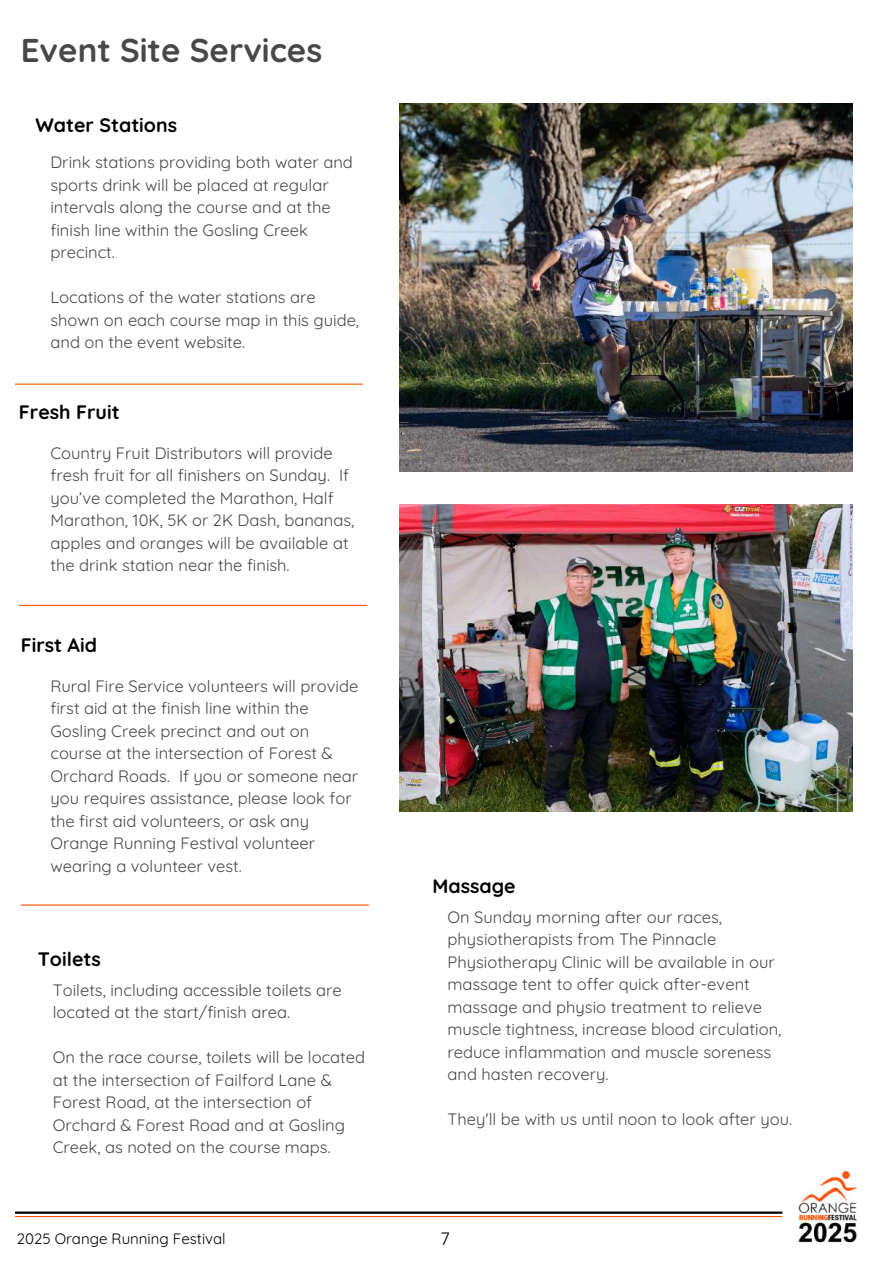
<style>
.page{position:relative;width:894px;height:1264px;background:#fff}
.page>*{position:absolute;margin:0;border:0;box-sizing:border-box;transform-origin:0 0}
.t1{font:700 33px "Quicksand";color:#484848}
.t2{font:700 19.5px "Quicksand";color:#000}
.t3{font:18px "Quicksand";color:#000}
.t4{font:16.5px/22.5px "Quicksand";color:#484848}
.t5{font:15px "Quicksand";color:#000}
</style>
<div class="page">
<hr style="left:15px;top:1211px;width:767px;height:2px;background:#000">
<hr style="left:15px;top:1215px;width:767px;height:2px;background:#ff5100">
<hr style="left:15px;top:383px;width:348px;height:2px;background:#ff5100">
<hr style="left:19px;top:605px;width:348px;height:1px;background:#ff5100">
<hr style="left:21px;top:904px;width:348px;height:1px;background:#ff5100">
<img style="left:782px;top:1171px;width:75px;height:72px">
<img style="left:399px;top:504px;width:453px;height:307px">
<img style="left:399px;top:103px;width:453px;height:368px">
<h1 class="t1" style="left:21px;top:29px;width:303px">Event Site Services</h1>
<p class="t2" style="left:35px;top:112px;width:143px">Water Stations</p>
<p class="t4" style="left:50px;top:151px;width:304px">Drink stations providing both water and sports drink will be placed at regular intervals along the course and at the finish line within the Gosling Creek precinct.</p>
<p class="t4" style="left:50px;top:286px;width:310px">Locations of the water stations are shown on each course map in this guide, and on the event website.</p>
<p class="t2" style="left:19px;top:400px;width:102px">Fresh Fruit</p>
<p class="t4" style="left:50px;top:441px;width:305px">Country Fruit Distributors will provide fresh fruit for all finishers on Sunday. If you’ve completed the Marathon, Half Marathon, 10K, 5K or 2K Dash, bananas, apples and oranges will be available at the drink station near the finish.</p>
<p class="t2" style="left:21px;top:633px;width:78px">First Aid</p>
<p class="t4" style="left:50px;top:674px;width:309px">Rural Fire Service volunteers will provide first aid at the finish line within the Gosling Creek precinct and out on course at the intersection of Forest &amp; Orchard Roads. If you or someone near you requires assistance, please look for the first aid volunteers, or ask any Orange Running Festival volunteer wearing a volunteer vest.</p>
<p class="t2" style="left:38px;top:946px;width:65px">Toilets</p>
<p class="t4" style="left:53px;top:978px;width:290px">Toilets, including accessible toilets are located at the start/finish area.</p>
<p class="t4" style="left:53px;top:1045px;width:314px">On the race course, toilets will be located at the intersection of Failford Lane &amp; Forest Road, at the intersection of Orchard &amp; Forest Road and at Gosling Creek, as noted on the course maps.</p>
<p class="t5" style="left:17px;top:1229px;width:210px">2025 Orange Running Festival</p>
<p class="t2" style="left:432px;top:873px;width:85px">Massage</p>
<p class="t4" style="left:447px;top:905px;width:335px">On Sunday morning after our races, physiotherapists from The Pinnacle Physiotherapy Clinic will be available in our massage tent to offer quick after-event massage and physio treatment to relieve muscle tightness, increase blood circulation, reduce inflammation and muscle soreness and hasten recovery.</p>
<p class="t4" style="left:447px;top:1107px;width:346px">They'll be with us until noon to look after you.</p>
<p class="t3" style="left:440px;top:1226px;width:11px">7</p>
</div>
